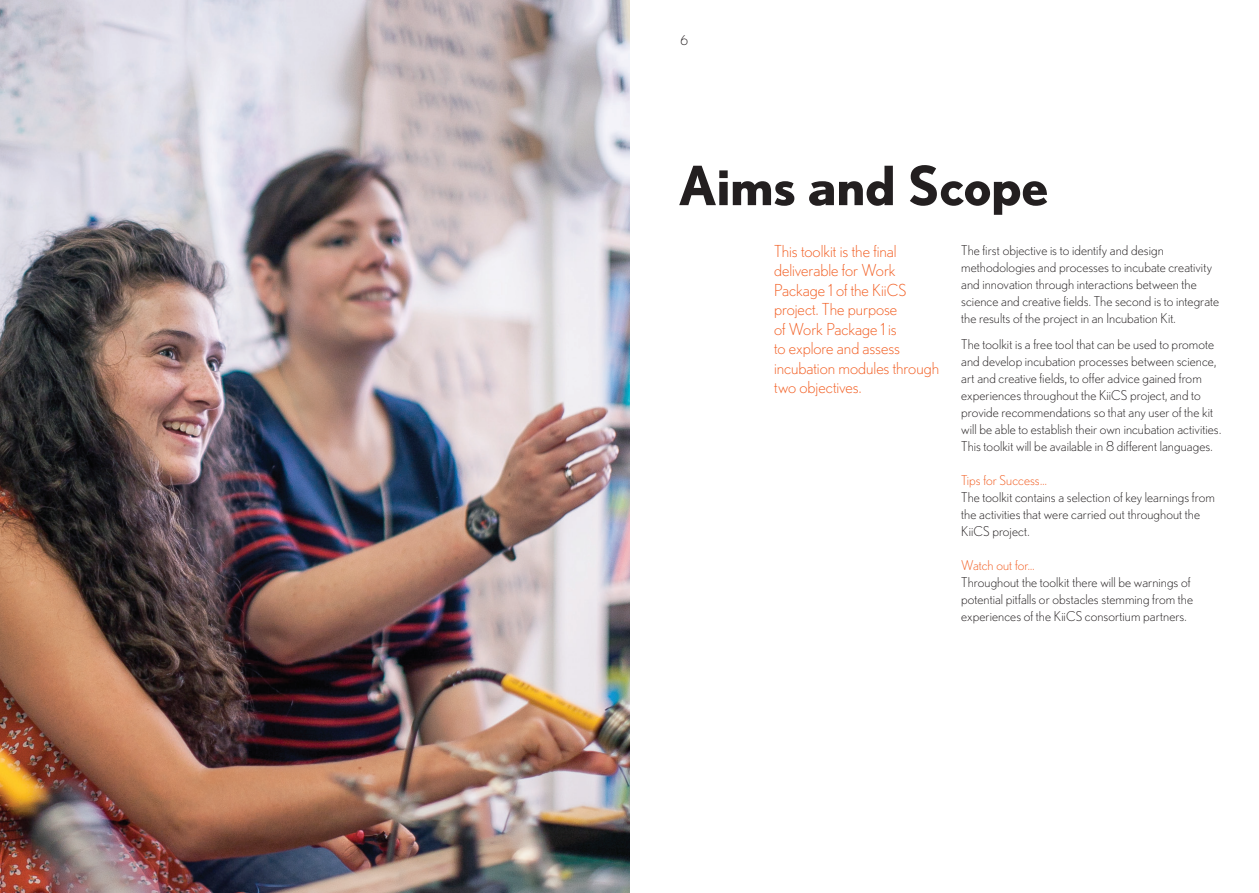
<style>
.page{position:relative;width:1259px;height:893px;background:#fff}
.page>*{position:absolute;margin:0;border:0;box-sizing:border-box;transform-origin:0 0}
.t1{font:700 54px "Nobel";letter-spacing:-.005em;color:#231f20}
.t2{font:300 16.5px/19.5px "Nobel";letter-spacing:-.005em;color:#f25d21}
.t3{font:300 13.5px/17px "Nobel";letter-spacing:.005em;color:#231f20}
.t4{font:300 13.5px "Nobel";letter-spacing:.005em;color:#f25d21}
</style>
<div class="page">
<img style="left:0;top:0;width:629px;height:893px">
<p class="t3" style="left:680px;top:31px;width:9px">6</p>
<h1 class="t1" style="left:678px;top:153px;width:372px">Aims and Scope</h1>
<p class="t2" style="left:774px;top:241px;width:166px">This toolkit is the final deliverable for Work<br>Package 1 of the KiiCS project. The purpose<br>of Work Package 1 is<br>to explore and assess incubation modules through two objectives.</p>
<p class="t3" style="left:961px;top:242px;width:259px">The first objective is to identify and design methodologies and processes to incubate creativity and innovation through interactions between the science and creative fields. The second is to integrate the results of the project in an Incubation Kit.</p>
<p class="t3" style="left:961px;top:335px;width:261px">The toolkit is a free tool that can be used to promote and develop incubation processes between science, art and creative fields, to offer advice gained from experiences throughout the KiiCS project, and to provide recommendations so that any user of the kit will be able to establish their own incubation activities.<br>This toolkit will be available in 8 different languages.</p>
<p class="t4" style="left:961px;top:472px;width:87px">Tips for Success…</p>
<p class="t3" style="left:961px;top:489px;width:255px">The toolkit contains a selection of key learnings from the activities that were carried out throughout the<br>KiiCS project.</p>
<p class="t4" style="left:961px;top:557px;width:75px">Watch out for…</p>
<p class="t3" style="left:961px;top:574px;width:233px">Throughout the toolkit there will be warnings of potential pitfalls or obstacles stemming from the experiences of the KiiCS consortium partners.</p>
</div>
